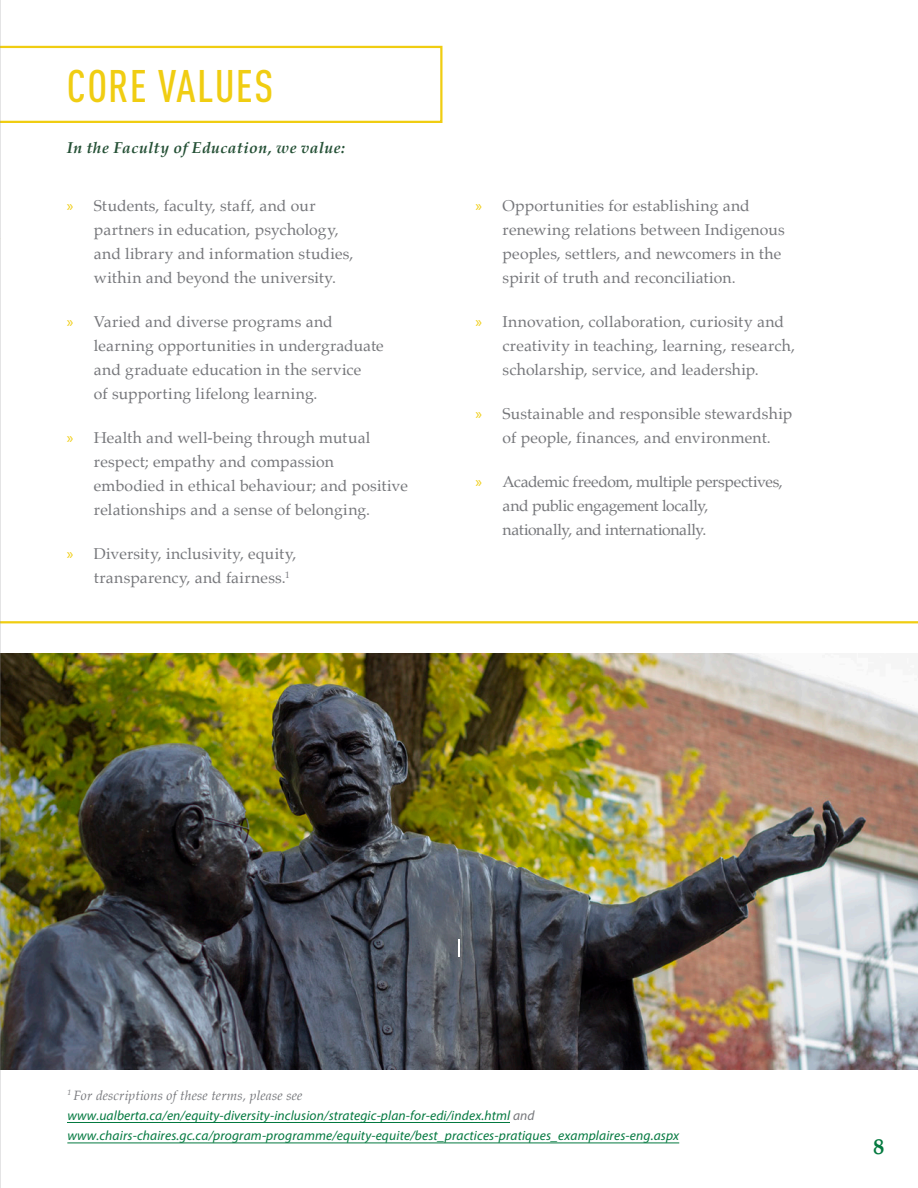
<style>
.page{position:relative;width:918px;height:1188px;background:#fff}
.page>*{position:absolute;margin:0;border:0;box-sizing:border-box;transform-origin:0 0}
.Body{font:500 condensed 45px "DIN Pro";letter-spacing:.025em;color:#f0cd12}
.t1{font:700 22.5px "Palatino";color:#04793f}
.t2{font:15.75px/24px "Palatino";letter-spacing:.005em;color:#76777b}
.t3{font:15.75px/24px "Palatino";letter-spacing:-.02em;color:#76777b}
.t4{font:italic 700 15.75px "Palatino";letter-spacing:.025em;color:#245035}
.Body-2{font:italic 13.5px/20.2px "Myriad Pro";letter-spacing:.01em;color:#047940}
.s1{font-family:"Myriad Pro";color:#f0cd12}
.s2{font-family:"Palatino";color:#76777b}
.s3{color:#76777b}
</style>
<div class="page">
<img style="left:1px;top:654px;width:917px;height:416px">
<hr style="left:0;top:621px;width:918px;height:2px;background:#f0cd12">
<svg style="left:1px;top:45px;width:441px;height:78px"></svg>
<hr style="left:0;top:0;width:1px;height:1188px;background:#939598">
<svg style="left:458px;top:940px;width:2px;height:16px"></svg>
<hr style="left:67px;top:1122px;width:443px;height:1px;background:#047940">
<hr style="left:67px;top:1143px;width:612px;height:1px;background:#047940">
<p class="Body" style="left:67px;top:53px;width:208px">CORE VALUES</p>
<p class="t4" style="left:67px;top:135px;width:280px">In the Faculty of Education, we value:</p>
<p class="t2" style="left:94px;top:193px;width:261px;text-indent:-27px"><span class="s1">»</span> Students, faculty, staff, and our partners in education, psychology, and library and information studies, within and beyond the university.</p>
<p class="t2" style="left:94px;top:310px;width:291px;text-indent:-27px"><span class="s1">»</span> Varied and diverse programs and learning opportunities in undergraduate and graduate education in the service<br>of supporting lifelong learning.</p>
<p class="t2" style="left:94px;top:426px;width:315px;text-indent:-27px"><span class="s1">»</span> Health and well-being through mutual respect; empathy and compassion embodied in ethical behaviour; and positive relationships and a sense of belonging.</p>
<p class="t2" style="left:94px;top:542px;width:204px;text-indent:-27px"><span class="s1">»</span> Diversity, inclusivity, equity, transparency, and fairness.<sup>1</sup></p>
<p class="t2" style="left:503px;top:193px;width:284px;text-indent:-27px"><span class="s1">»</span> Opportunities for establishing and renewing relations between Indigenous peoples, settlers, and newcomers in the spirit of truth and reconciliation.</p>
<p class="t2" style="left:503px;top:310px;width:294px;text-indent:-27px"><span class="s1">»</span> Innovation, collaboration, curiosity and creativity in teaching, learning, research, scholarship, service, and leadership.</p>
<p class="t2" style="left:476px;top:402px;width:318px;text-align:center"><span class="s1">»</span> Sustainable and responsible stewardship of people, finances, and environment.</p>
<p class="t3" style="left:503px;top:470px;width:282px;text-indent:-27px"><span class="s1">»</span> Academic freedom, multiple perspectives, and public engagement locally,<br>nationally, and internationally.</p>
<p class="Body-2" style="left:67px;top:1085px;width:613px"><sup>1</sup> <span class="s2">For descriptions of these terms, please see </span>www.ualberta.ca/en/equity-diversity-inclusion/strategic-plan-for-edi/index.html <span class="s3">and </span>www.chairs-chaires.gc.ca/program-programme/equity-equite/best_practices-pratiques_examplaires-eng.aspx</p>
<h2 class="t1" style="left:873px;top:1127px;width:13px">8</h2>
</div>
